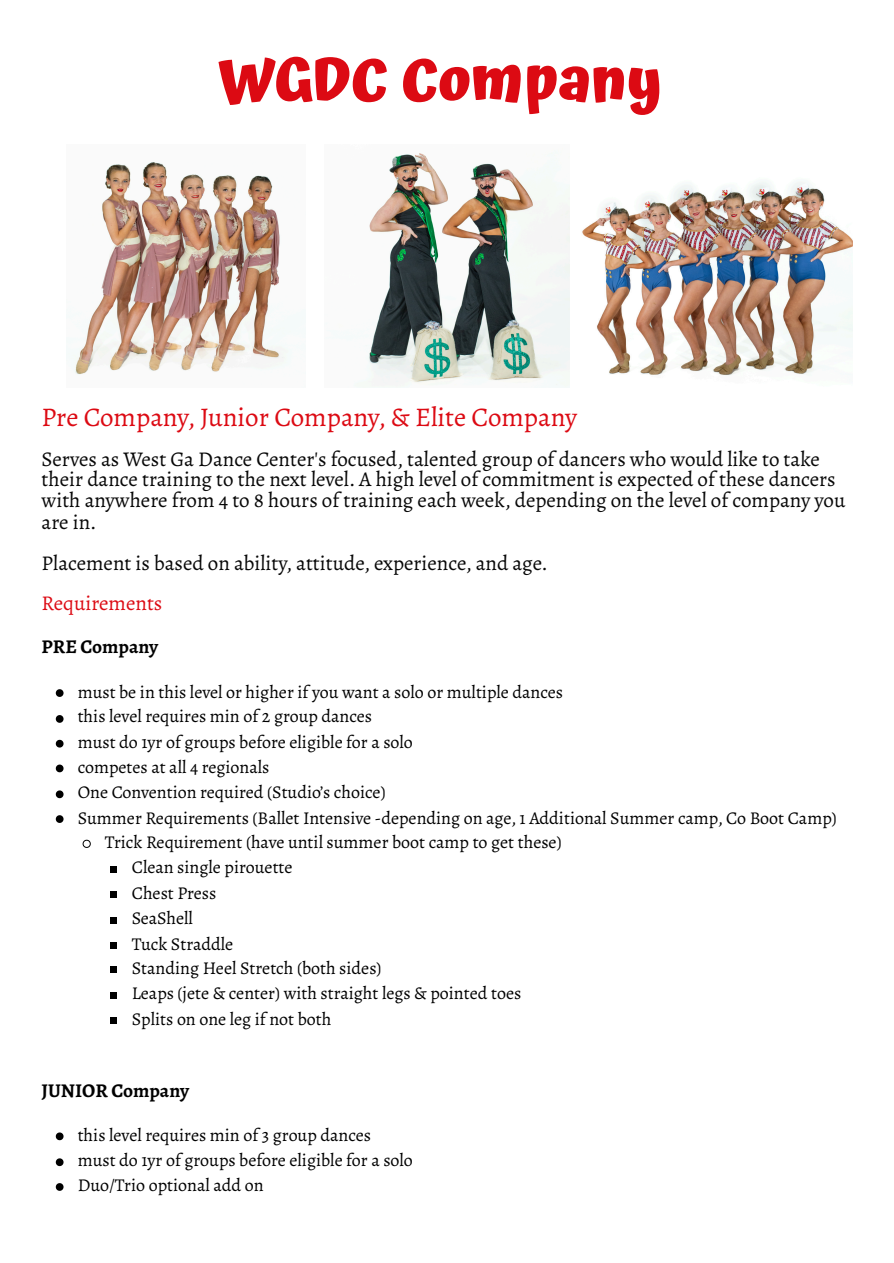
<style>
.page{position:relative;width:894px;height:1263px;background:#fff}
.page>*{position:absolute;margin:0;border:0;box-sizing:border-box;transform-origin:0 0}
.t1{font:700 60px "Atma";color:#dc0a13}
.t2{font:27px "Alegreya";color:#dc0a13}
.t3{font:21px/21px "Alegreya";color:#070707}
.t4{font:21px "Alegreya";color:#dc0a13}
.t5{font:700 19.5px "Alegreya";color:#000}
.t6{font:18px "Alegreya";color:#000}
</style>
<div class="page">
<svg style="left:56px;top:689px;width:7px;height:8px"></svg>
<svg style="left:56px;top:715px;width:7px;height:8px"></svg>
<svg style="left:56px;top:740px;width:7px;height:7px"></svg>
<svg style="left:56px;top:765px;width:7px;height:7px"></svg>
<svg style="left:56px;top:790px;width:7px;height:8px"></svg>
<svg style="left:56px;top:815px;width:7px;height:8px"></svg>
<svg style="left:82px;top:839px;width:9px;height:9px"></svg>
<div style="left:110px;top:866px;width:7px;height:7px;background:#000"></div>
<div style="left:110px;top:891px;width:7px;height:7px;background:#000"></div>
<div style="left:110px;top:917px;width:7px;height:6px;background:#000"></div>
<div style="left:110px;top:942px;width:7px;height:6px;background:#000"></div>
<div style="left:110px;top:967px;width:7px;height:6px;background:#000"></div>
<div style="left:110px;top:992px;width:7px;height:7px;background:#000"></div>
<div style="left:110px;top:1017px;width:7px;height:7px;background:#000"></div>
<svg style="left:56px;top:1132px;width:7px;height:8px"></svg>
<svg style="left:56px;top:1158px;width:7px;height:8px"></svg>
<svg style="left:56px;top:1183px;width:7px;height:8px"></svg>
<img style="left:75px;top:162px;width:210px;height:213px">
<img style="left:368px;top:153px;width:201px;height:232px">
<img style="left:582px;top:181px;width:270px;height:195px">
<h1 class="t1" style="left:219px;top:44px;width:444px">WGDC Company</h1>
<h2 class="t2" style="left:42px;top:399px;width:537px">Pre Company, Junior Company, &amp; Elite Company</h2>
<p class="t3" style="left:42px;top:448px;width:805px">Serves as West Ga Dance Center's focused, talented group of dancers who would like to take their dance training to the next level. A high level of commitment is expected of these dancers with anywhere from 4 to 8 hours of training each week, depending on the level of company you are in.</p>
<p class="t3" style="left:42px;top:553px;width:507px">Placement is based on ability, attitude, experience, and age.</p>
<p class="t4" style="left:42px;top:588px;width:122px">Requirements</p>
<h3 class="t5" style="left:42px;top:633px;width:118px">PRE Company</h3>
<p class="t6" style="left:78px;top:679px;width:487px">must be in this level or higher if you want a solo or multiple dances</p>
<p class="t6" style="left:78px;top:704px;width:296px">this level requires min of 2 group dances</p>
<p class="t6" style="left:78px;top:730px;width:336px">must do 1yr of groups before eligible for a solo</p>
<p class="t6" style="left:78px;top:755px;width:193px">competes at all 4 regionals</p>
<p class="t6" style="left:78px;top:779px;width:309px">One Convention required (Studio’s choice)</p>
<p class="t6" style="left:78px;top:805px;width:760px">Summer Requirements (Ballet Intensive -depending on age, 1 Additional Summer camp, Co Boot Camp)</p>
<p class="t6" style="left:105px;top:830px;width:458px">Trick Requirement (have until summer boot camp to get these)</p>
<p class="t6" style="left:132px;top:855px;width:162px">Clean single pirouette</p>
<p class="t6" style="left:132px;top:881px;width:86px">Chest Press</p>
<p class="t6" style="left:132px;top:905px;width:63px">SeaShell</p>
<p class="t6" style="left:132px;top:931px;width:103px">Tuck Straddle</p>
<p class="t6" style="left:132px;top:956px;width:251px">Standing Heel Stretch (both sides)</p>
<p class="t6" style="left:132px;top:981px;width:391px">Leaps (jete &amp; center) with straight legs &amp; pointed toes</p>
<p class="t6" style="left:132px;top:1007px;width:201px">Splits on one leg if not both</p>
<p class="t5" style="left:42px;top:1077px;width:149px">JUNIOR Company</p>
<p class="t6" style="left:78px;top:1122px;width:295px">this level requires min of 3 group dances</p>
<p class="t6" style="left:78px;top:1147px;width:336px">must do 1yr of groups before eligible for a solo</p>
<p class="t6" style="left:78px;top:1173px;width:187px">Duo/Trio optional add on</p>
</div>
